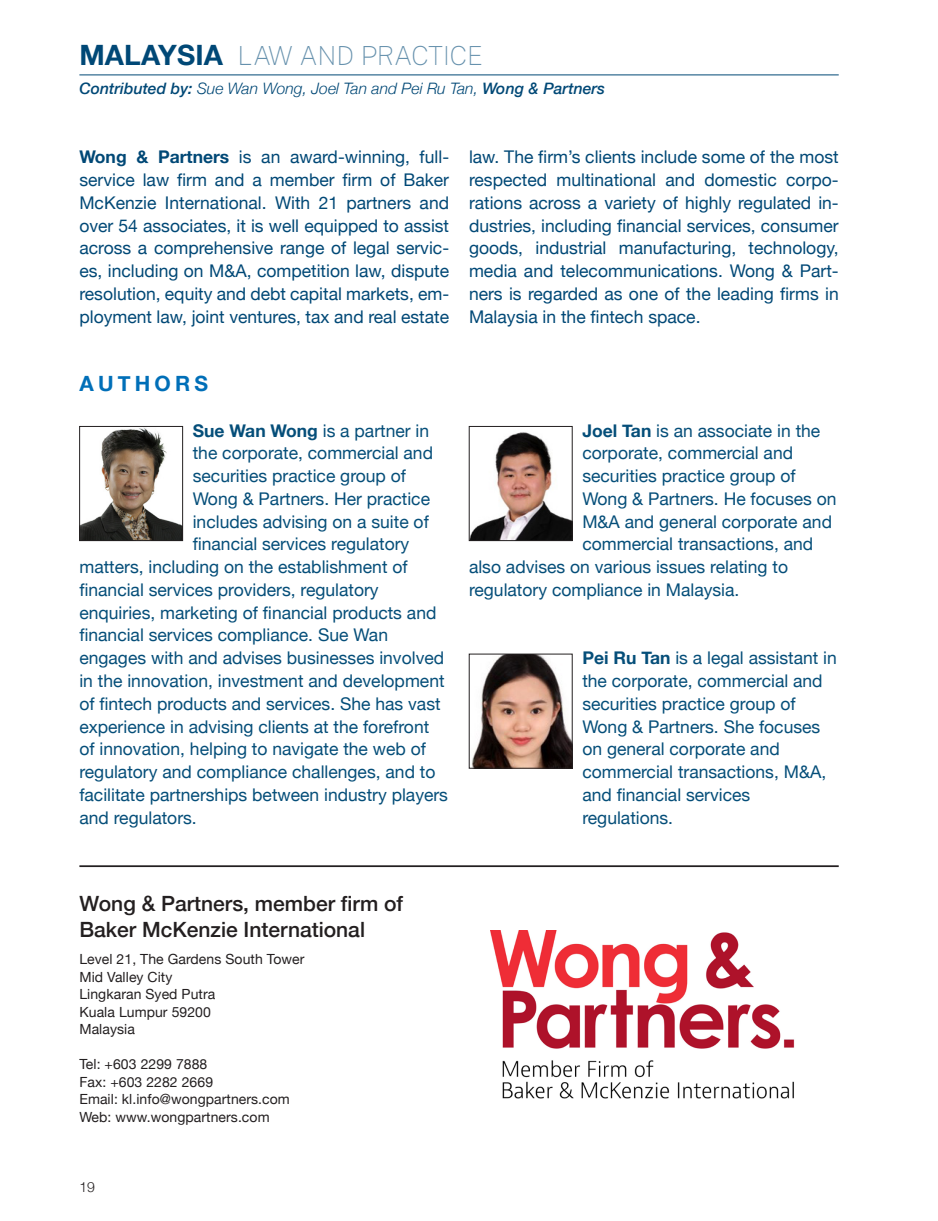
<style>
.page{position:relative;width:938px;height:1221px;background:#fff}
.page>*{position:absolute;margin:0;border:0;box-sizing:border-box;transform-origin:0 0}
.t1{font:100 26.25px "Public Sans";color:#6691ad}
.Business_card_head{font:500 21px/25.2px "Helvetica Neue";color:#231f20}
.Authors{font:700 21px "Helvetica Neue";letter-spacing:.2em;color:#006fb8}
.Author_paragraph{font:17.5px/22.8px "Helvetica Neue";color:#054e79}
.Firm_paragraph{font:17.5px/22.8px "Helvetica Neue";color:#004876;text-align:justify}
.t2{font:italic 300 15.75px "Helvetica Neue";color:#004876}
.Business_card_body{font:14px "Helvetica Neue";letter-spacing:.005em;color:#231f20}
.t3{font:300 14px "Helvetica Neue";color:#231f20}
.s1{font-family:"Helvetica Neue";font-weight:700;font-size:28px;color:#004876}
.s2{font-weight:500}
.s3{font-weight:700}
</style>
<div class="page">
<hr style="left:79px;top:74px;width:759px;height:1px;background:#004876">
<img style="left:81px;top:428px;width:100px;height:111px">
<div style="left:79px;top:426px;width:104px;height:115px;border:1px solid #231f20"></div>
<img style="left:471px;top:432px;width:99px;height:107px">
<div style="left:469px;top:426px;width:103px;height:115px;border:1px solid #231f20"></div>
<img style="left:471px;top:655px;width:99px;height:111px">
<div style="left:469px;top:653px;width:103px;height:115px;border:1px solid #231f20"></div>
<hr style="left:79px;top:865px;width:759px;height:2px;background:#231f20">
<img style="left:490px;top:930px;width:305px;height:169px">
<h1 class="t1" style="left:79px;top:36px;width:387px"><span class="s1">MALAYSIA</span> LAW AN D PRACT ICE</h1>
<p class="t2" style="left:79px;top:76px;width:527px"><span class="s2">Contributed by:</span> Sue Wan Wong, Joel Tan and Pei Ru Tan, <span class="s2">Wong &amp; Partners</span></p>
<p class="Firm_paragraph" style="left:79px;top:147px;width:371px"><span class="s3">Wong &amp; Partners</span> is an award-winning, full&shy;service law firm and a member firm of Baker McKenzie International. With 21 partners and over 54 associates, it is well equipped to assist across a comprehensive range of legal servic&shy;es, including on M&amp;A, competition law, dispute resolution, equity and debt capital markets, em&shy;ployment law, joint ventures, tax and real estate</p>
<p class="Firm_paragraph" style="left:469px;top:147px;width:371px">law. The firm’s clients include some of the most respected multinational and domestic corpo&shy;rations across a variety of highly regulated in&shy;dustries, including financial services, consumer goods, industrial manufacturing, technology, media and telecommunications. Wong &amp; Part&shy;ners is regarded as one of the leading firms in Malaysia in the fintech space.</p>
<p class="Authors" style="left:79px;top:367px;width:130px">AUTHORS</p>
<p class="Author_paragraph" style="left:193px;top:420px;width:238px"><span class="s3">Sue Wan Wong</span> is a partner in</p>
<p class="Author_paragraph" style="left:193px;top:443px;width:242px">the corporate, commercial and</p>
<p class="Author_paragraph" style="left:193px;top:465px;width:215px">securities practice group of</p>
<p class="Author_paragraph" style="left:193px;top:488px;width:239px">Wong &amp; Partners. Her practice</p>
<p class="Author_paragraph" style="left:193px;top:511px;width:237px">includes advising on a suite of</p>
<p class="Author_paragraph" style="left:193px;top:534px;width:218px">financial services regulatory</p>
<p class="Author_paragraph" style="left:79px;top:556px;width:330px">matters, including on the establishment of</p>
<p class="Author_paragraph" style="left:79px;top:579px;width:301px">financial services providers, regulatory</p>
<p class="Author_paragraph" style="left:79px;top:602px;width:358px">enquiries, marketing of financial products and</p>
<p class="Author_paragraph" style="left:79px;top:625px;width:310px">financial services compliance. Sue Wan</p>
<p class="Author_paragraph" style="left:79px;top:647px;width:366px">engages with and advises businesses involved</p>
<p class="Author_paragraph" style="left:79px;top:670px;width:367px">in the innovation, investment and development</p>
<p class="Author_paragraph" style="left:79px;top:693px;width:363px">of fintech products and services. She has vast</p>
<p class="Author_paragraph" style="left:79px;top:716px;width:351px">experience in advising clients at the forefront</p>
<p class="Author_paragraph" style="left:79px;top:738px;width:348px">of innovation, helping to navigate the web of</p>
<p class="Author_paragraph" style="left:79px;top:761px;width:357px">regulatory and compliance challenges, and to</p>
<p class="Author_paragraph" style="left:79px;top:784px;width:370px">facilitate partnerships between industry players</p>
<p class="Author_paragraph" style="left:79px;top:807px;width:119px">and regulators.</p>
<p class="Author_paragraph" style="left:582px;top:420px;width:239px"><span class="s3">Joel Tan</span> is an associate in the</p>
<p class="Author_paragraph" style="left:582px;top:443px;width:212px">corporate, commercial and</p>
<p class="Author_paragraph" style="left:582px;top:465px;width:215px">securities practice group of</p>
<p class="Author_paragraph" style="left:582px;top:488px;width:256px">Wong &amp; Partners. He focuses on</p>
<p class="Author_paragraph" style="left:582px;top:511px;width:251px">M&amp;A and general corporate and</p>
<p class="Author_paragraph" style="left:582px;top:534px;width:232px">commercial transactions, and</p>
<p class="Author_paragraph" style="left:469px;top:556px;width:320px">also advises on various issues relating to</p>
<p class="Author_paragraph" style="left:469px;top:579px;width:272px">regulatory compliance in Malaysia.</p>
<p class="Author_paragraph" style="left:582px;top:647px;width:256px"><span class="s3">Pei Ru Tan</span> is a legal assistant in the corporate, commercial and securities practice group of<br>Wong &amp; Partners. She focuses on general corporate and commercial transactions, M&amp;A, and financial services regulations.</p>
<p class="Business_card_head" style="left:79px;top:889px;width:325px">Wong &amp; Partners, member firm of<br>Baker McKenzie International</p>
<p class="Business_card_body" style="left:79px;top:949px;width:226px">Level 21, The Gardens South Tower</p>
<p class="Business_card_body" style="left:79px;top:966px;width:95px">Mid Valley City</p>
<p class="Business_card_body" style="left:79px;top:984px;width:137px">Lingkaran Syed Putra</p>
<p class="Business_card_body" style="left:79px;top:1001px;width:133px">Kuala Lumpur 59200</p>
<p class="Business_card_body" style="left:79px;top:1019px;width:57px">Malaysia</p>
<p class="Business_card_body" style="left:79px;top:1054px;width:129px">Tel: +603 2299 7888</p>
<p class="Business_card_body" style="left:79px;top:1071px;width:135px">Fax: +603 2282 2669</p>
<p class="Business_card_body" style="left:79px;top:1089px;width:212px">Email: kl.info@wongpartners.com</p>
<p class="Business_card_body" style="left:79px;top:1106px;width:192px">Web: www.wongpartners.com</p>
<p class="t3" style="left:79px;top:1175px;width:17px">19</p>
</div>
